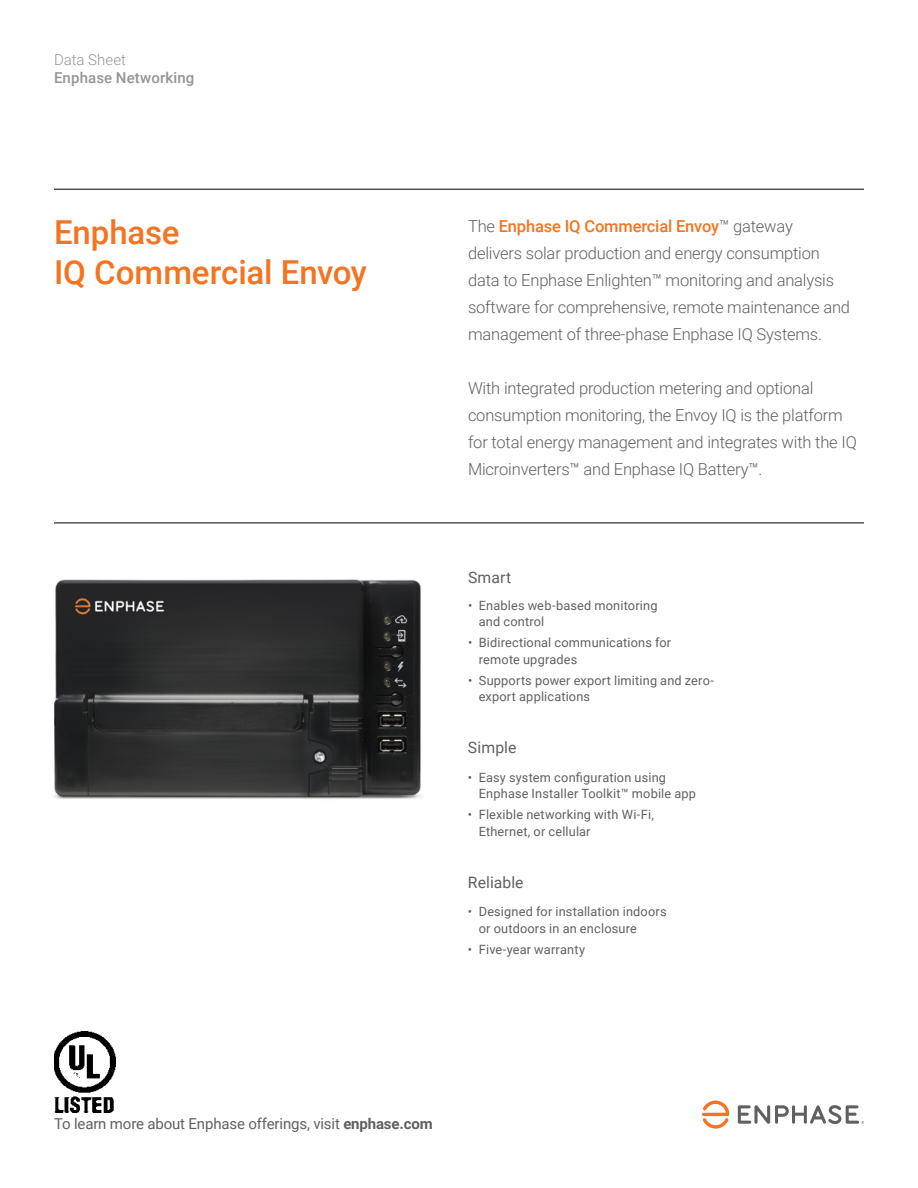
<style>
.page{position:relative;width:918px;height:1188px;background:#fff}
.page>*{position:absolute;margin:0;border:0;box-sizing:border-box;transform-origin:0 0}
.t1{font:500 33px/39.6px "Roboto";color:#f47421}
.t2{font:300 16.5px/27px "Roboto";letter-spacing:-.01em;color:#5f6062}
.t3{font:15.75px "Roboto";letter-spacing:.005em;color:#5f6062}
.t4{font:15px "Roboto";letter-spacing:-.01em;color:#5f6062}
.t5{font:500 15px "Roboto";letter-spacing:.01em;color:#939598}
.t6{font:300 15px "Roboto";color:#939598}
.t7{font:12.75px/16.5px "Roboto";letter-spacing:.015em;color:#5f6062}
.s1{font-weight:500;color:#f47421}
.s2{font-weight:700}
</style>
<div class="page">
<svg style="left:702px;top:1101px;width:27px;height:28px"></svg>
<svg style="left:738px;top:1105px;width:126px;height:19px"></svg>
<hr style="left:54px;top:189px;width:810px;height:1px;background:#000">
<hr style="left:54px;top:523px;width:810px;height:1px;background:#000">
<img style="left:54px;top:579px;width:368px;height:220px">
<img style="left:54px;top:1031px;width:61px;height:82px">
<p class="t6" style="left:54px;top:49px;width:74px">Data Sheet</p>
<p class="t5" style="left:54px;top:67px;width:142px">Enphase Networking</p>
<h1 class="t1" style="left:54px;top:211px;width:315px">Enphase<br>IQ Commercial Envoy</h1>
<p class="t2" style="left:468px;top:212px;width:384px">The <span class="s1">Enphase IQ Commercial Envoy</span>™ gateway delivers solar production and energy consumption data to Enphase Enlighten™ monitoring and analysis software for comprehensive, remote maintenance and management of three-phase Enphase IQ Systems.</p>
<p class="t2" style="left:468px;top:374px;width:390px">With integrated production metering and optional consumption monitoring, the Envoy IQ is the platform for total energy management and integrates with the IQ Microinverters™ and Enphase IQ Battery™.</p>
<p class="t3" style="left:468px;top:566px;width:45px">Smart</p>
<p class="t7" style="left:479px;top:596px;width:180px;text-indent:-11px">• Enables web-based monitoring and control</p>
<p class="t7" style="left:479px;top:634px;width:194px;text-indent:-11px">• Bidirectional communications for remote upgrades</p>
<p class="t7" style="left:479px;top:671px;width:237px;text-indent:-11px">• Supports power export limiting and zero&shy;export applications</p>
<p class="t3" style="left:468px;top:737px;width:50px">Simple</p>
<p class="t7" style="left:479px;top:769px;width:219px;text-indent:-11px">• Easy system configuration using<br>Enphase Installer Toolkit™ mobile app</p>
<p class="t7" style="left:479px;top:806px;width:177px;text-indent:-11px">• Flexible networking with Wi-Fi,<br>Ethernet, or cellular</p>
<p class="t3" style="left:468px;top:871px;width:57px">Reliable</p>
<p class="t7" style="left:479px;top:903px;width:189px;text-indent:-11px">• Designed for installation indoors or outdoors in an enclosure</p>
<p class="t7" style="left:468px;top:941px;width:119px">• Five-year warranty</p>
<p class="t4" style="left:54px;top:1113px;width:380px">To learn more about Enphase offerings, visit <span class="s2">enphase.com</span></p>
</div>
